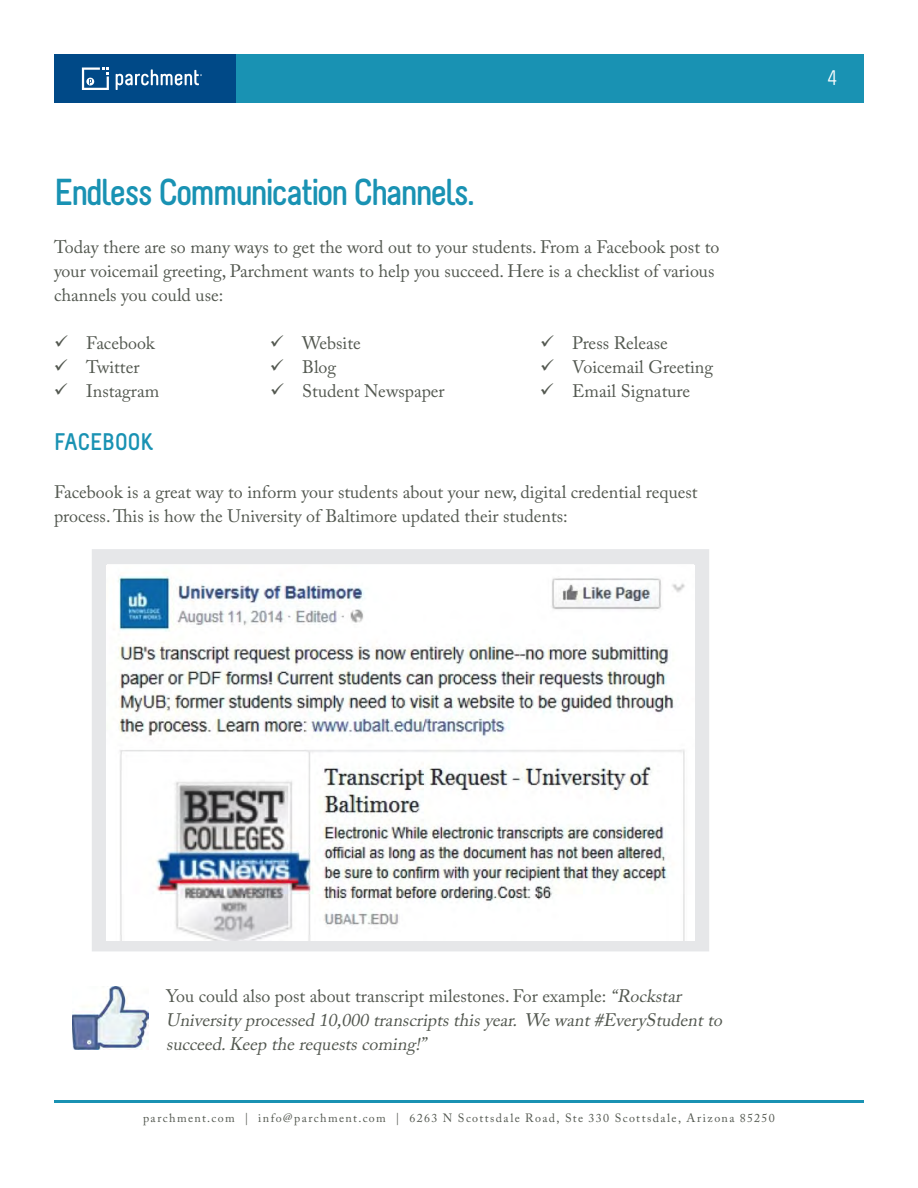
<style>
.page{position:relative;width:918px;height:1188px;background:#fff}
.page>*{position:absolute;margin:0;border:0;box-sizing:border-box;transform-origin:0 0}
.headline{font:700 37.5px "Melbourne";letter-spacing:-.05em;color:#1992b3}
.subhead{font:700 24px "Melbourne";color:#1992b3}
.t1{font:21px "Melbourne";color:#fff}
.t2{font:18px/24px "Adobe Caslon Pro";color:#535850}
.t3{font:italic 18px/24px "Adobe Caslon Pro";color:#535850}
.t4{font:12px "Adobe Caslon Pro";letter-spacing:.115em;color:#535850}
.s1{font-style:normal}
</style>
<div class="page">
<div style="left:236px;top:54px;width:628px;height:49px;background:#1992b3"></div>
<div style="left:54px;top:54px;width:182px;height:49px;background:#004987"></div>
<hr style="left:54px;top:1100px;width:810px;height:3px;background:#1992b3">
<svg style="left:116px;top:69px;width:86px;height:21px"></svg>
<svg style="left:82px;top:68px;width:27px;height:22px"></svg>
<div style="left:92px;top:549px;width:617px;height:402px;border:15px solid #e6e7e9"></div>
<img style="left:107px;top:565px;width:587px;height:376px">
<img style="left:72px;top:986px;width:76px;height:64px">
<p class="headline" style="left:54px;top:172px;width:421px">Endless Communication Channels.</p>
<p class="t2" style="left:54px;top:234px;width:667px">Today there are so many ways to get the word out to your students. From a Facebook post to your voicemail greeting, Parchment wants to help you succeed. Here is a checklist of various channels you could use:</p>
<p class="t2" style="left:54px;top:330px;width:102px">✓ Facebook</p>
<p class="t2" style="left:270px;top:330px;width:92px">✓ Website</p>
<p class="t2" style="left:540px;top:330px;width:129px">✓ Press Release</p>
<p class="t2" style="left:54px;top:354px;width:87px">✓ Twitter</p>
<p class="t2" style="left:270px;top:354px;width:68px">✓ Blog</p>
<p class="t2" style="left:540px;top:354px;width:175px">✓ Voicemail Greeting</p>
<p class="t2" style="left:54px;top:378px;width:107px">✓ Instagram</p>
<p class="t2" style="left:270px;top:378px;width:176px">✓ Student Newspaper</p>
<p class="t2" style="left:540px;top:378px;width:152px">✓ Email Signature</p>
<p class="subhead" style="left:54px;top:429px;width:101px">FACEBOOK</p>
<p class="t2" style="left:54px;top:480px;width:645px">Facebook is a great way to inform your students about your new, digital credential request process. This is how the University of Baltimore updated their students:</p>
<p class="t1" style="left:828px;top:67px;width:11px">4</p>
<p class="t3" style="left:166px;top:984px;width:563px"><span class="s1">You could also post about transcript milestones. For example:</span> “Rockstar<br>Universityprocessed10,000transcriptsthisyear. Wewant#EveryStudentto succeed.Keeptherequestscoming!”</p>
<p class="t4" style="left:143px;top:1111px;width:633px">parchment.com | info@parchment.com | 6263 N Scottsdale Road, Ste 330 Scottsdale, Arizona 85250</p>
</div>
